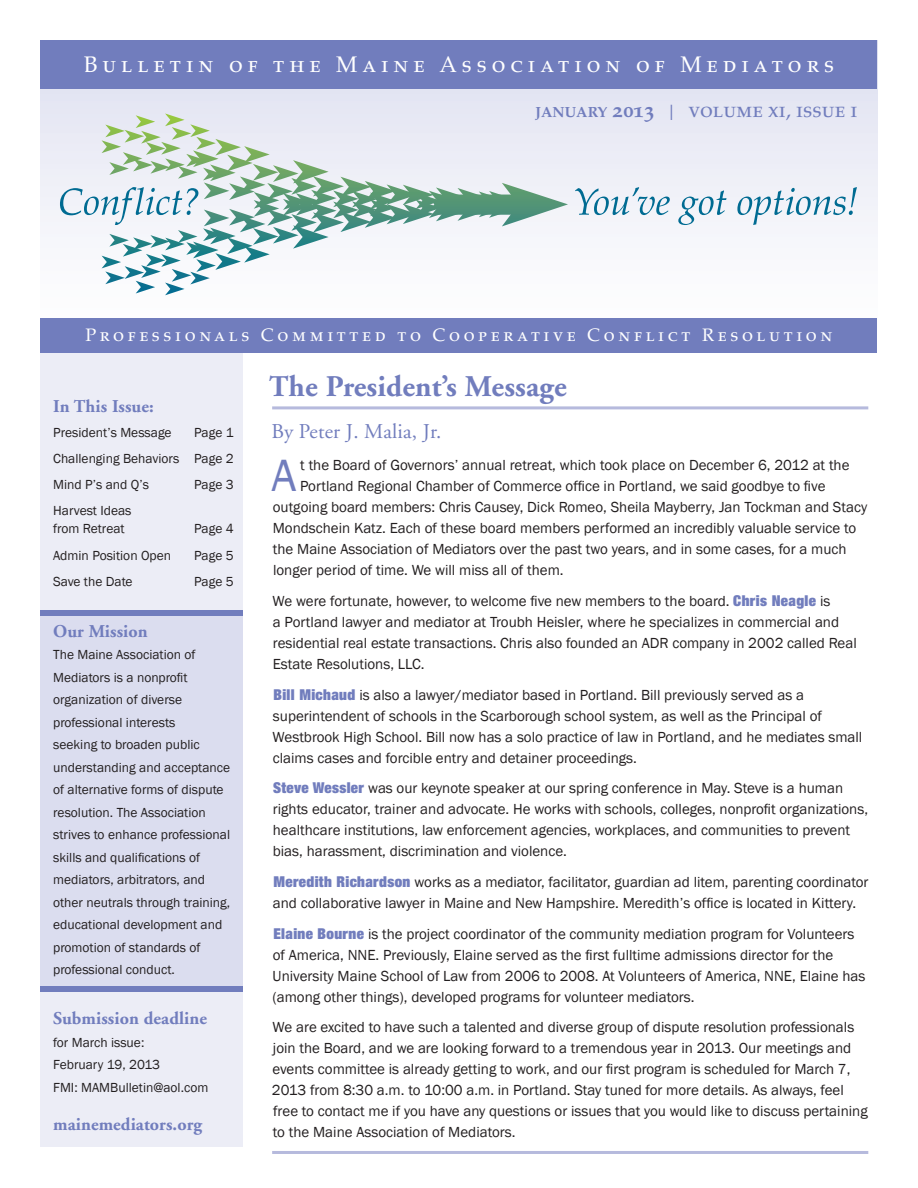
<style>
.page{position:relative;width:918px;height:1188px;background:#fff}
.page>*{position:absolute;margin:0;border:0;box-sizing:border-box;transform-origin:0 0}
.t1{font:46.5px "Franklin Gothic";color:#717dbd}
.t2{font:700 30px "Adobe Garamond";letter-spacing:.005em;color:#717dbd}
.t3{font:22.5px "Palatino SC";letter-spacing:.22em;color:#fff}
.t4{font:21px "Palatino SC";color:#717dbd}
.t5{font:21px "Adobe Garamond";letter-spacing:.01em;color:#717dbd}
.t6{font:700 18px "Adobe Garamond";letter-spacing:.005em;color:#717dbd}
.t7{font:18px "Palatino SC";letter-spacing:.2em;color:#fff}
.t8{font:15px/21px "Franklin Gothic";color:#231f20}
.t9{font:13.5px/22.5px "Franklin Gothic";color:#231f20}
.s1{font-family:"Palatino Bold Os F";font-size:14.7px}
.s2{font-family:"Palatino Bold Os F"}
.s3{font-family:"Helvetica Neue";font-weight:900;font-stretch:expanded;color:#717dbd}
</style>
<div class="page">
<div style="left:40px;top:40px;width:203px;height:1108px;background:#ecedf6"></div>
<svg style="left:40px;top:89px;width:838px;height:230px"></svg>
<div style="left:40px;top:40px;width:838px;height:49px;background:#717dbd"></div>
<div style="left:40px;top:319px;width:838px;height:34px;background:#717dbd"></div>
<svg style="left:60px;top:113px;width:508px;height:182px"></svg>
<svg style="left:575px;top:187px;width:95px;height:28px"></svg>
<svg style="left:678px;top:190px;width:49px;height:35px"></svg>
<svg style="left:737px;top:187px;width:120px;height:38px"></svg>
<hr style="left:272px;top:406px;width:596px;height:3px;background:#b6badd">
<hr style="left:272px;top:1151px;width:596px;height:3px;background:#b6badd">
<div style="left:40px;top:612px;width:203px;height:378px;background:#dbddef"></div>
<div style="left:40px;top:610px;width:203px;height:6px;background:#717dbd"></div>
<div style="left:40px;top:987px;width:203px;height:5px;background:#717dbd"></div>
<h3 class="t3" style="left:84px;top:51px;width:752px">Bulletin of the Maine Association of Mediators</h3>
<h3 class="t4" style="left:535px;top:98px;width:323px"><span class="s1">JANUARY</span> <span class="s2">2013</span> | volume xi, issue i</h3>
<p class="t7" style="left:85px;top:324px;width:749px">Professionals Committed to Cooperative Conflict Resolution</p>
<p class="t6" style="left:53px;top:396px;width:102px">In This Issue:</p>
<p class="t9" style="left:53px;top:422px;width:120px">President’s Message</p>
<p class="t9" style="left:53px;top:420px;width:182px;line-height:26.1px;text-align:justify;text-indent:141px">Page 1<br>Challenging Behaviors Page 2<br>Mind P’s and Q’s</p>
<p class="t9" style="left:194px;top:474px;width:41px">Page 3</p>
<p class="t9" style="left:53px;top:502px;width:80px;line-height:18px">Harvest Ideas from Retreat</p>
<p class="t9" style="left:194px;top:518px;width:41px">Page 4</p>
<p class="t9" style="left:53px;top:544px;width:119px">Admin Position Open</p>
<p class="t9" style="left:194px;top:544px;width:41px">Page 5</p>
<p class="t9" style="left:53px;top:570px;width:81px">Save the Date</p>
<p class="t9" style="left:194px;top:570px;width:41px">Page 5</p>
<p class="t6" style="left:53px;top:621px;width:96px">Our Mission</p>
<p class="t9" style="left:53px;top:644px;width:179px">The Maine Association of<br>Mediators is a nonprofit organization of diverse professional interests<br>seeking to broaden public understanding and acceptance of alternative forms of dispute resolution. The Association strives to enhance professional skills and qualifications of mediators, arbitrators, and other neutrals through training, educational development and promotion of standards of professional conduct.</p>
<p class="t6" style="left:53px;top:1009px;width:155px">Submission deadline</p>
<p class="t9" style="left:53px;top:1031px;width:157px">for March issue:<br>February 19, 2013<br>FMI: MAMBulletin@aol.com</p>
<p class="t6" style="left:53px;top:1114px;width:150px">mainemediators.org</p>
<h2 class="t2" style="left:269px;top:370px;width:299px">The President’s Message</h2>
<h3 class="t5" style="left:272px;top:420px;width:171px">By Peter J. Malia, Jr.</h3>
<h1 class="t1" style="left:272px;top:447px;width:26px">A</h1>
<p class="t8" style="left:300px;top:455px;width:551px">t the Board of Governors’ annual retreat, which took place on December 6, 2012 at the</p>
<p class="t8" style="left:300px;top:476px;width:527px">Portland Regional Chamber of Commerce office in Portland, we said goodbye to five</p>
<p class="t8" style="left:273px;top:497px;width:596px">outgoing board members: Chris Causey, Dick Romeo, Sheila Mayberry, Jan Tockman and Stacy</p>
<p class="t8" style="left:273px;top:518px;width:585px">Mondschein Katz. Each of these board members performed an incredibly valuable service to</p>
<p class="t8" style="left:273px;top:539px;width:575px">the Maine Association of Mediators over the past two years, and in some cases, for a much</p>
<p class="t8" style="left:273px;top:560px;width:292px">longer period of time. We will miss all of them.</p>
<p class="t8" style="left:273px;top:591px;width:586px">We were fortunate, however, to welcome five new members to the board. <span class="s3">Chris Neagle</span> is<br>a Portland lawyer and mediator at Troubh Heisler, where he specializes in commercial and residential real estate transactions. Chris also founded an ADR company in 2002 called Real Estate Resolutions, LLC.</p>
<p class="t8" style="left:273px;top:684px;width:591px"><span class="s3">Bill Michaud</span> is also a lawyer/mediator based in Portland. Bill previously served as a superintendent of schools in the Scarborough school system, as well as the Principal of Westbrook High School. Bill now has a solo practice of law in Portland, and he mediates small claims cases and forcible entry and detainer proceedings.</p>
<p class="t8" style="left:273px;top:778px;width:597px"><span class="s3">Steve Wessler</span> was our keynote speaker at our spring conference in May. Steve is a human rights educator, trainer and advocate. He works with schools, colleges, nonprofit organizations, healthcare institutions, law enforcement agencies, workplaces, and communities to prevent bias, harassment, discrimination and violence.</p>
<p class="t8" style="left:273px;top:872px;width:597px"><span class="s3">Meredith Richardson</span> works as a mediator, facilitator, guardian ad litem, parenting coordinator and collaborative lawyer in Maine and New Hampshire. Meredith’s office is located in Kittery.</p>
<p class="t8" style="left:272px;top:924px;width:595px"><span class="s3">Elaine Bourne</span> is the project coordinator of the community mediation program for Volunteers of America, NNE. Previously, Elaine served as the first fulltime admissions director for the University Maine School of Law from 2006 to 2008. At Volunteers of America, NNE, Elaine has (among other things), developed programs for volunteer mediators.</p>
<p class="t8" style="left:272px;top:1017px;width:597px">We are excited to have such a talented and diverse group of dispute resolution professionals join the Board, and we are looking forward to a tremendous year in 2013. Our meetings and events committee is already getting to work, and our first program is scheduled for March 7, 2013 from 8:30 a.m. to 10:00 a.m. in Portland. Stay tuned for more details. As always, feel free to contact me if you have any questions or issues that you would like to discuss pertaining to the Maine Association of Mediators.</p>
</div>
